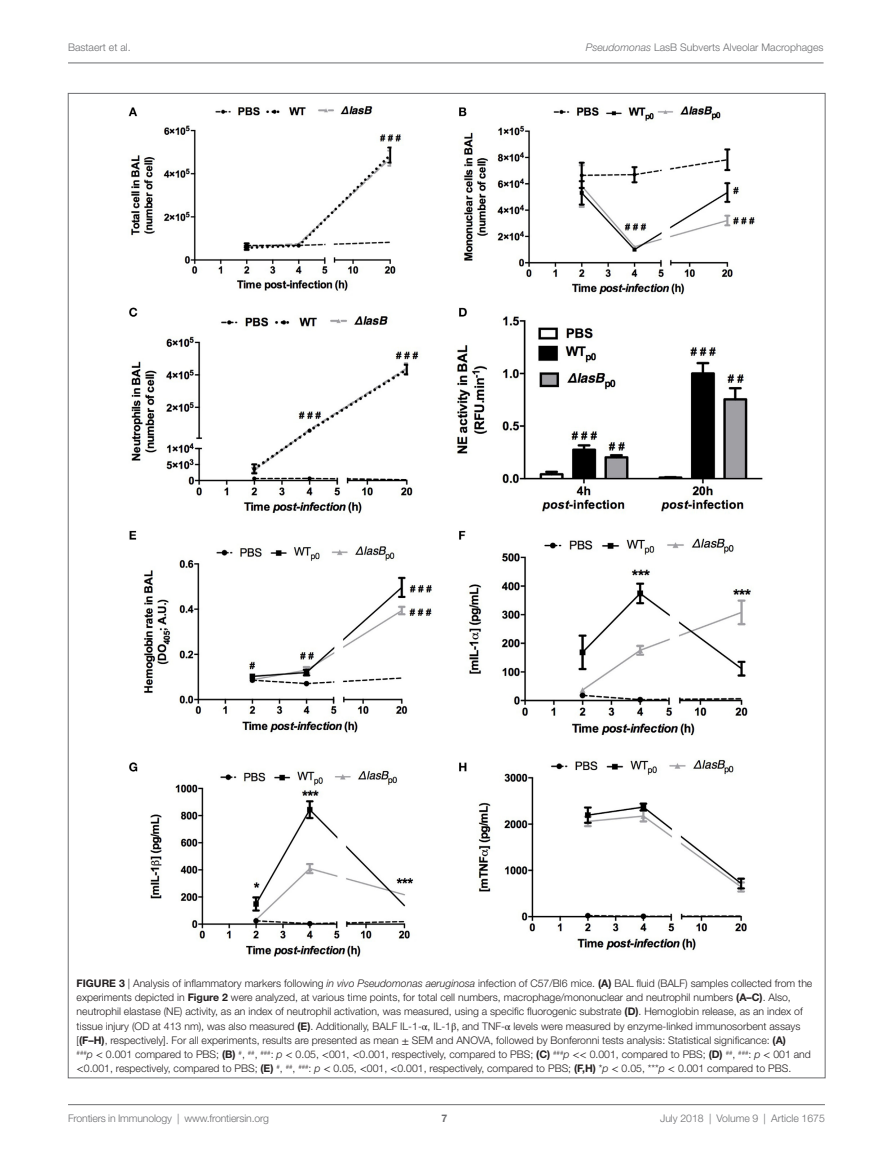
<style>
.page{position:relative;width:893px;height:1170px;background:#fff}
.page>*{position:absolute;margin:0;border:0;box-sizing:border-box;transform-origin:0 0}
.t1{font:300 10.5px/14.2px "Helvetica Neue LT Std";color:#231f20}
.t2{font:300 10.5px "Helvetica Neue LT Std";color:#6c6d70}
.t3{font:700 10.5px "Helvetica Neue LT Std";color:#6c6d70}
.s1{font-style:italic}
.s2{font-weight:700}
.s3{font-family:"STIX General";font-weight:400}
</style>
<div class="page">
<img style="left:128px;top:105px;width:635px;height:851px">
<hr style="left:68px;top:1104px;width:757px;height:1px;background:#6c6d70">
<hr style="left:68px;top:63px;width:755px;height:1px;background:#6c6d70">
<p class="t2" style="left:68px;top:41px;width:64px">Bastaert et al.</p>
<p class="t2" style="left:586px;top:41px;width:239px"><span class="s1">Pseudomonas</span> LasB Subverts Alveolar Macrophages</p>
<p class="t1" style="left:77px;top:975px;width:737px"><span class="s2">Figure 3</span> | Analysis of inflammatory markers following <span class="s1">in vivo Pseudomonas aeruginosa</span> infection of C57/Bl6 mice. <span class="s2">(A)</span> BAL fluid (BALF) samples collected from the experiments depicted in <span class="s2">Figure 2</span> were analyzed, at various time points, for total cell numbers, macrophage/mononuclear and neutrophil numbers <span class="s2">(A–C)</span>. Also, neutrophil elastase (NE) activity, as an index of neutrophil activation, was measured, using a specific fluorogenic substrate <span class="s2">(D)</span>. Hemoglobin release, as an index of tissue injury (OD at 413 nm), was also measured <span class="s2">(E)</span>. Additionally, BALF IL-1-<span class="s3">α</span>, IL-1<span class="s3">β</span>, and TNF-<span class="s3">α</span> levels were measured by enzyme-linked immunosorbent assays [<span class="s2">(F–H)</span>, respectively]. For all experiments, results are presented as mean <span class="s3">±</span> SEM and ANOVA, followed by Bonferonni tests analysis: Statistical significance: <span class="s2">(A)<br></span><sup>###</sup><span class="s1">p</span> <span class="s3">&lt;</span> 0.001 compared to PBS; <span class="s2">(B)</span> <sup>#</sup>, <sup>##</sup>, <sup>###</sup>: <span class="s1">p</span> <span class="s3">&lt;</span> 0.05, <span class="s3">&lt;</span>001, <span class="s3">&lt;</span>0.001, respectively, compared to PBS; <span class="s2">(C)</span> <sup>###</sup><span class="s1">p</span> <span class="s3">&lt;&lt;</span> 0.001, compared to PBS; <span class="s2">(D)</span> <sup>##</sup>, <sup>###</sup>: <span class="s1">p</span> <span class="s3">&lt;</span> 001 and <span class="s3">&lt;</span>0.001, respectively, compared to PBS; <span class="s2">(E)</span> <sup>#</sup>, <sup>##</sup>, <sup>###</sup>: <span class="s1">p</span> <span class="s3">&lt;</span> 0.05, <span class="s3">&lt;</span>001, <span class="s3">&lt;</span>0.001, respectively, compared to PBS; <span class="s2">(F,H)</span> *<span class="s1">p</span> <span class="s3">&lt;</span> 0.05, ***<span class="s1">p</span> <span class="s3">&lt;</span> 0.001 compared to PBS.</p>
<p class="t2" style="left:68px;top:1111px;width:203px">Frontiers in Immunology | www.frontiersin.org</p>
<p class="t2" style="left:660px;top:1111px;width:166px">July 2018 | Volume 9 | Article 1675</p>
<p class="t3" style="left:441px;top:1111px;width:7px">7</p>
</div>
